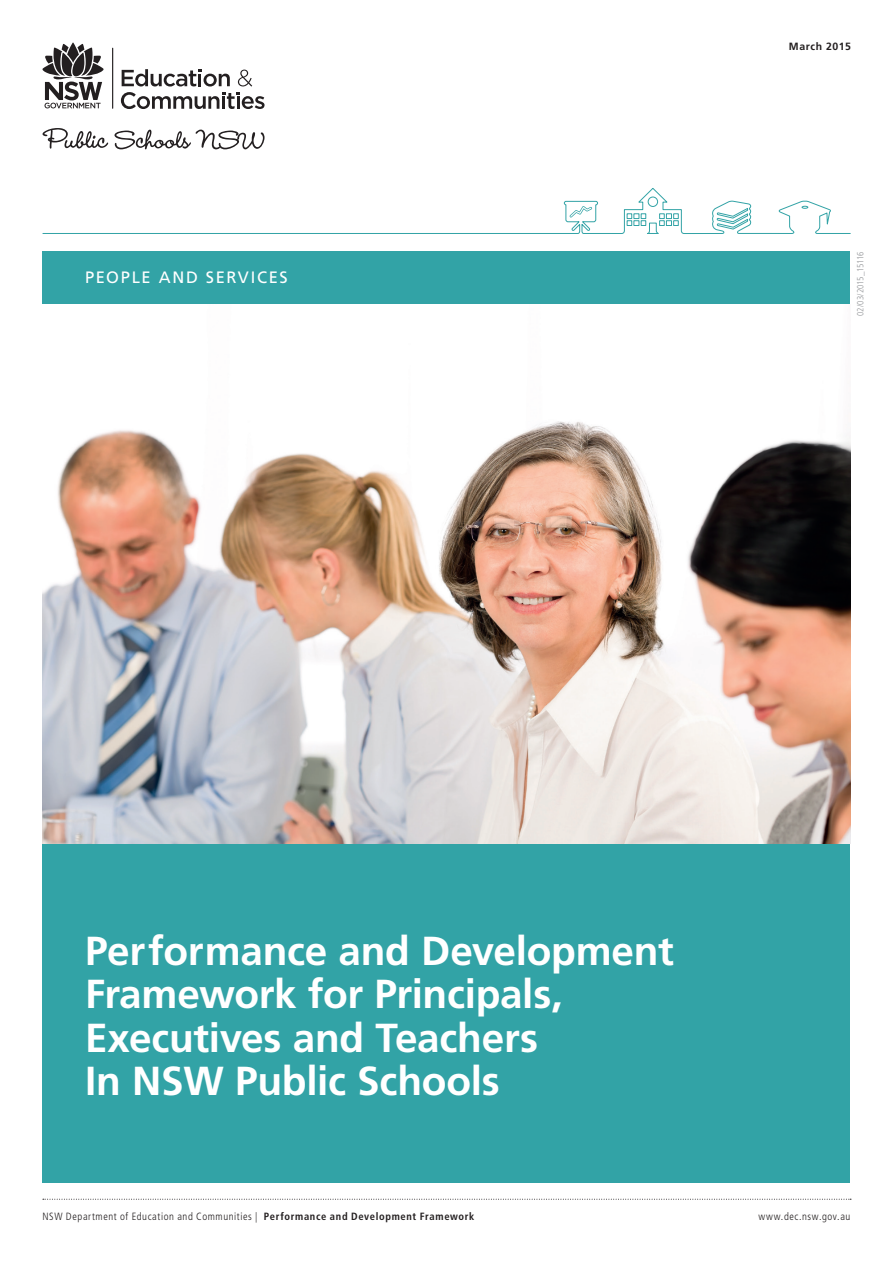
<style>
.page{position:relative;width:893px;height:1263px;background:#fff}
.page>*{position:absolute;margin:0;border:0;box-sizing:border-box;transform-origin:0 0}
.Front_Cover_Main_Hea{font:700 40.5px/43.5px "Frutiger LT Std";letter-spacing:-.005em;color:#fff}
.Department_Sub_Heade{font:16.5px "Frutiger LT Std";letter-spacing:.1em;color:#fff}
.Master_Footer_Left_p{font:300 condensed 10.5px "Frutiger LT Std";letter-spacing:.055em;color:#231f20}
.t1{font:700 10.5px "Frutiger LT Std";letter-spacing:.06em;color:#231f20}
.t2{font:300 condensed 9px "Frutiger LT Std";letter-spacing:-.015em;color:#939598}
.s1{font-weight:700}
</style>
<div class="page">
<svg style="left:43px;top:1199px;width:808px;height:1px"></svg>
<div style="left:43px;top:251px;width:807px;height:931px;background:#32a3a6"></div>
<svg style="left:43px;top:128px;width:65px;height:21px"></svg>
<svg style="left:114px;top:130px;width:151px;height:19px"></svg>
<hr style="left:112px;top:48px;width:1px;height:61px;background:#231f20">
<svg style="left:121px;top:69px;width:144px;height:40px"></svg>
<svg style="left:43px;top:43px;width:61px;height:65px"></svg>
<svg style="left:42px;top:188px;width:809px;height:46px"></svg>
<img style="left:43px;top:305px;width:807px;height:539px">
<h1 class="Department_Sub_Heade" style="left:85px;top:267px;width:204px">PEOPLE AND SERVICES</h1>
<p class="t1" style="left:789px;top:41px;width:63px">March 2015</p>
<p class="t2" style="left:855px;top:316px;width:66px;rotate:-90deg">02/03/2015_15116</p>
<p class="Front_Cover_Main_Hea" style="left:85px;top:929px;width:590px">Performance and Development<br>Framework for Principals,<br>Executives and Teachers<br>In NSW Public Schools</p>
<p class="Master_Footer_Left_p" style="left:43px;top:1211px;width:433px">NSW Department of Education and Communities | <span class="s1">Performance and Development Framework</span></p>
<p class="Master_Footer_Left_p" style="left:758px;top:1211px;width:94px">www.dec.nsw.gov.au</p>
</div>
